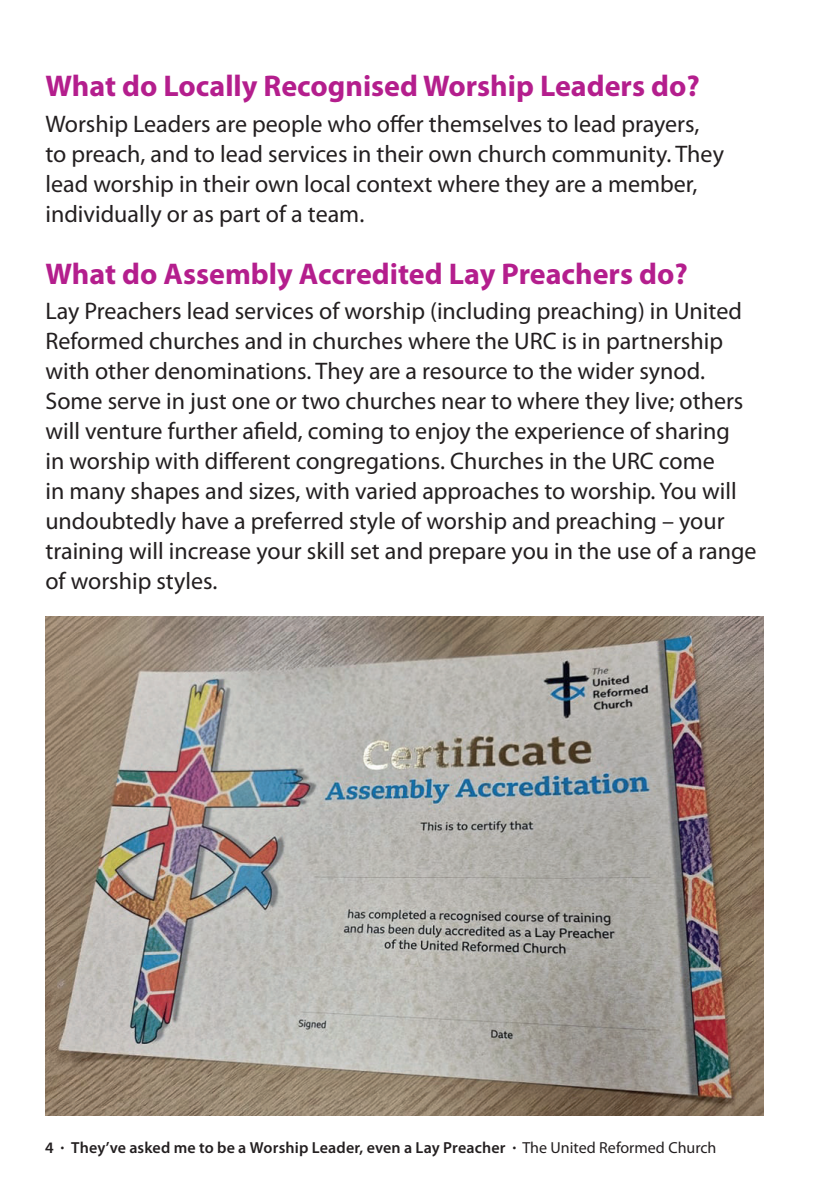
<style>
.page{position:relative;width:840px;height:1191px;background:#fff}
.page>*{position:absolute;margin:0;border:0;box-sizing:border-box;transform-origin:0 0}
.t1{font:700 30px "Myriad Pro";color:#b41e8d}
.t2{font:24px/30px "Myriad Pro";color:#231f20}
.t3{font:600 16px "Myriad Pro";letter-spacing:.01em;color:#231f20}
.s1{font-weight:400}
</style>
<div class="page">
<img style="left:46px;top:616px;width:717px;height:499px">
<p class="t1" style="left:45px;top:69px;width:655px">What do Locally Recognised Worship Leaders do?</p>
<p class="t2" style="left:45px;top:109px;width:679px">Worship Leaders are people who offer themselves to lead prayers, to preach, and to lead services in their own church community. They lead worship in their own local context where they are a member, individually or as part of a team.</p>
<p class="t1" style="left:45px;top:257px;width:643px">What do Assembly Accredited Lay Preachers do?</p>
<p class="t2" style="left:45px;top:297px;width:712px">Lay Preachers lead services of worship (including preaching) in United Reformed churches and in churches where the URC is in partnership with other denominations. They are a resource to the wider synod.<br>Some serve in just one or two churches near to where they live; others will venture further afield, coming to enjoy the experience of sharing<br>in worship with different congregations. Churches in the URC come<br>in many shapes and sizes, with varied approaches to worship. You will undoubtedly have a preferred style of worship and preaching – your training will increase your skill set and prepare you in the use of a range of worship styles.</p>
<p class="t3" style="left:45px;top:1139px;width:672px">4 · They’ve asked me to be a Worship Leader, even a Lay Preacher · <span class="s1">The United Reformed Church</span></p>
</div>
